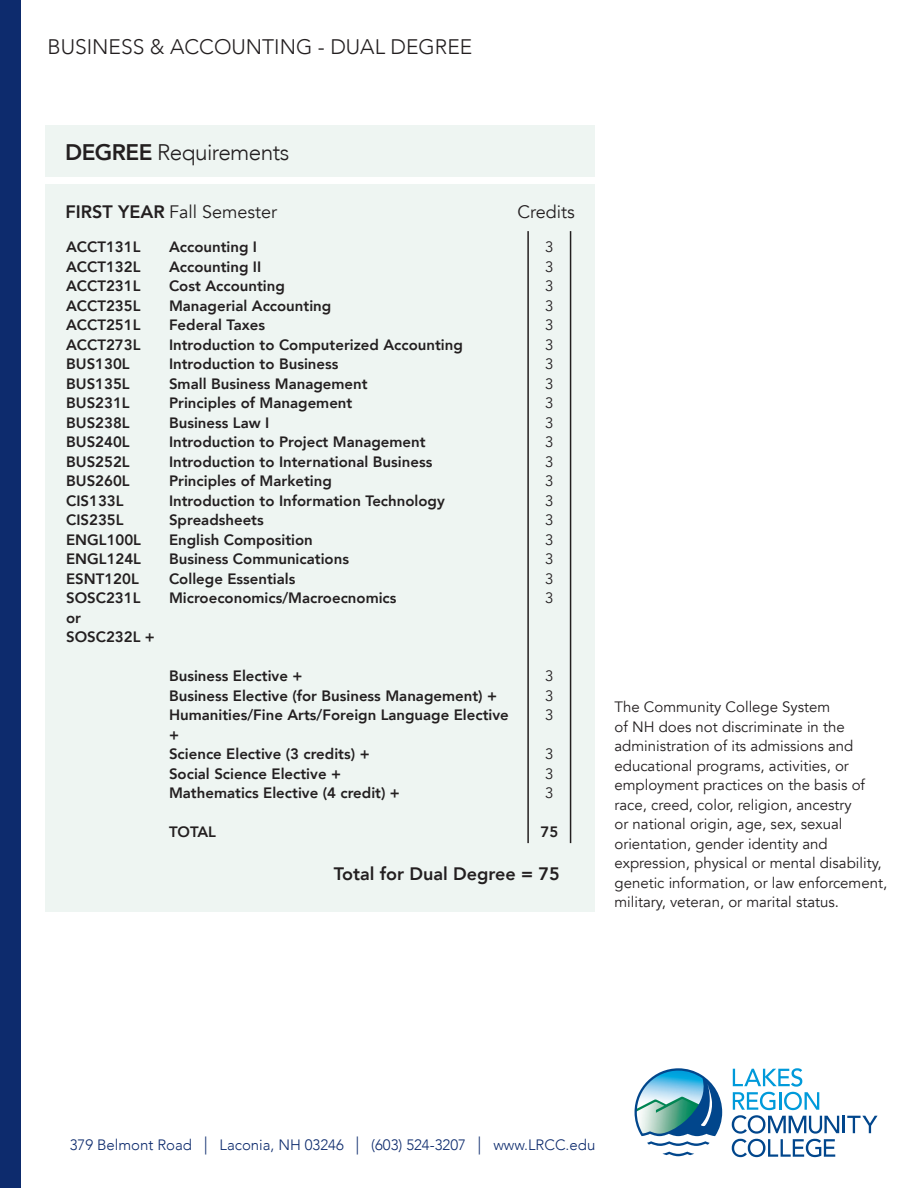
<style>
.page{position:relative;width:918px;height:1188px;background:#fff}
.page>*{position:absolute;margin:0;border:0;box-sizing:border-box;transform-origin:0 0}
.t1{font:300 22.5px "Avenir";letter-spacing:-.025em;color:#231f20}
.t2{font:300 21px "Avenir";color:#231f20}
.t3{font:18px "Avenir";color:#231f20}
.t4{font:800 18px "Avenir";color:#231f20}
.t5{font:800 15px/19.5px "Avenir";color:#231f20}
.t6{font:15px/19.5px "Avenir";color:#231f20}
.t7{font:300 15px "Avenir";color:#0d2b6d}
.s1{font-weight:800}
.s2{font-size:18px}
</style>
<div class="page">
<div style="left:0;top:0;width:20px;height:1188px;background:#0d2b6d"></div>
<svg style="left:662px;top:1152px;width:32px;height:4px"></svg>
<svg style="left:635px;top:1068px;width:87px;height:78px"></svg>
<hr style="left:842px;top:1116px;width:3px;height:17px;background:#01468c">
<svg style="left:847px;top:1116px;width:31px;height:17px"></svg>
<svg style="left:732px;top:1068px;width:107px;height:89px"></svg>
<div style="left:46px;top:184px;width:549px;height:728px;background:#eef5f2"></div>
<div style="left:46px;top:125px;width:549px;height:52px;background:#eef5f2"></div>
<hr style="left:527px;top:231px;width:2px;height:612px;background:#231f20">
<hr style="left:570px;top:231px;width:1px;height:612px;background:#231f20">
<p class="t2" style="left:48px;top:34px;width:426px">BUSINESS &amp; ACCOUNTING - DUAL DEGREE</p>
<p class="t1" style="left:65px;top:139px;width:226px"><span class="s1">DEGREE</span> Requirements</p>
<p class="t3" style="left:66px;top:201px;width:213px"><span class="s1">FIRST YEAR</span> Fall Semester</p>
<p class="t3" style="left:518px;top:201px;width:59px">Credits</p>
<p class="t5" style="left:66px;top:237px;width:76px">ACCT131L</p>
<p class="t5" style="left:66px;top:257px;width:76px">ACCT132L</p>
<p class="t5" style="left:66px;top:276px;width:76px">ACCT231L</p>
<p class="t5" style="left:66px;top:296px;width:76px">ACCT235L</p>
<p class="t5" style="left:66px;top:315px;width:76px">ACCT251L</p>
<p class="t5" style="left:66px;top:335px;width:76px">ACCT273L</p>
<p class="t5" style="left:66px;top:354px;width:65px">BUS130L</p>
<p class="t5" style="left:66px;top:374px;width:65px">BUS135L</p>
<p class="t5" style="left:66px;top:393px;width:65px">BUS231L</p>
<p class="t5" style="left:66px;top:413px;width:65px">BUS238L</p>
<p class="t5" style="left:66px;top:432px;width:65px">BUS240L</p>
<p class="t5" style="left:66px;top:452px;width:65px">BUS252L</p>
<p class="t5" style="left:66px;top:471px;width:65px">BUS260L</p>
<p class="t5" style="left:66px;top:491px;width:59px">CIS133L</p>
<p class="t5" style="left:66px;top:510px;width:59px">CIS235L</p>
<p class="t5" style="left:66px;top:530px;width:76px">ENGL100L</p>
<p class="t5" style="left:66px;top:549px;width:76px">ENGL124L</p>
<p class="t5" style="left:66px;top:569px;width:74px">ESNT120L</p>
<p class="t5" style="left:66px;top:588px;width:90px">SOSC231L or<br>SOSC232L +</p>
<p class="t5" style="left:169px;top:237px;width:90px">Accounting I</p>
<p class="t5" style="left:169px;top:257px;width:94px">Accounting II</p>
<p class="t5" style="left:169px;top:276px;width:117px">Cost Accounting</p>
<p class="t5" style="left:169px;top:296px;width:164px">Managerial Accounting</p>
<p class="t5" style="left:169px;top:315px;width:97px">Federal Taxes</p>
<p class="t5" style="left:169px;top:335px;width:295px">Introduction to Computerized Accounting</p>
<p class="t5" style="left:169px;top:354px;width:171px">Introduction to Business</p>
<p class="t5" style="left:169px;top:374px;width:200px">Small Business Management</p>
<p class="t5" style="left:169px;top:393px;width:185px">Principles of Management</p>
<p class="t5" style="left:169px;top:413px;width:102px">Business Law I</p>
<p class="t5" style="left:169px;top:432px;width:258px">Introduction to Project Management</p>
<p class="t5" style="left:169px;top:452px;width:265px">Introduction to International Business</p>
<p class="t5" style="left:169px;top:471px;width:164px">Principles of Marketing</p>
<p class="t5" style="left:169px;top:491px;width:277px">Introduction to Information Technology</p>
<p class="t5" style="left:169px;top:510px;width:96px">Spreadsheets</p>
<p class="t5" style="left:169px;top:530px;width:145px">English Composition</p>
<p class="t5" style="left:169px;top:549px;width:181px">Business Communications</p>
<p class="t5" style="left:169px;top:569px;width:128px">College Essentials</p>
<p class="t5" style="left:169px;top:588px;width:229px">Microeconomics/Macroecnomics</p>
<p class="t5" style="left:169px;top:666px;width:135px">Business Elective +</p>
<p class="t5" style="left:169px;top:686px;width:330px">Business Elective (for Business Management) +</p>
<p class="t5" style="left:169px;top:705px;width:341px">Humanities/Fine Arts/Foreign Language Elective +</p>
<p class="t5" style="left:169px;top:744px;width:202px">Science Elective (3 credits) +</p>
<p class="t5" style="left:169px;top:764px;width:174px">Social Science Elective +</p>
<p class="t5" style="left:169px;top:783px;width:232px">Mathematics Elective (4 credit) +</p>
<p class="t5" style="left:169px;top:822px;width:48px">TOTAL</p>
<p class="t6" style="left:545px;top:237px;width:10px">3</p>
<p class="t6" style="left:545px;top:257px;width:10px">3</p>
<p class="t6" style="left:545px;top:276px;width:10px">3</p>
<p class="t6" style="left:545px;top:296px;width:10px">3</p>
<p class="t6" style="left:545px;top:315px;width:10px">3</p>
<p class="t6" style="left:545px;top:335px;width:10px">3</p>
<p class="t6" style="left:545px;top:354px;width:10px">3</p>
<p class="t6" style="left:545px;top:374px;width:10px">3</p>
<p class="t6" style="left:545px;top:393px;width:10px">3</p>
<p class="t6" style="left:545px;top:413px;width:10px">3</p>
<p class="t6" style="left:545px;top:432px;width:10px">3</p>
<p class="t6" style="left:545px;top:452px;width:10px">3</p>
<p class="t6" style="left:545px;top:471px;width:10px">3</p>
<p class="t6" style="left:545px;top:491px;width:10px">3</p>
<p class="t6" style="left:545px;top:510px;width:10px">3</p>
<p class="t6" style="left:545px;top:530px;width:10px">3</p>
<p class="t6" style="left:545px;top:549px;width:10px">3</p>
<p class="t6" style="left:545px;top:569px;width:10px">3</p>
<p class="t6" style="left:545px;top:588px;width:10px">3</p>
<p class="t6" style="left:545px;top:666px;width:10px">3</p>
<p class="t6" style="left:545px;top:686px;width:10px">3</p>
<p class="t6" style="left:545px;top:705px;width:10px">3</p>
<p class="t6" style="left:545px;top:744px;width:10px">3</p>
<p class="t6" style="left:545px;top:764px;width:10px">3</p>
<p class="t6" style="left:545px;top:783px;width:10px">3</p>
<p class="t5" style="left:540px;top:822px;width:19px">75</p>
<p class="t4" style="left:334px;top:860px;width:227px">Total for Dual Degree = 75</p>
<p class="t6" style="left:615px;top:698px;width:274px">The Community College System<br>of NH does not discriminate in the administration of its admissions and educational programs, activities, or employment practices on the basis of race, creed, color, religion, ancestry<br>or national origin, age, sex, sexual orientation, gender identity and expression, physical or mental disability, genetic information, or law enforcement, military, veteran, or marital status.</p>
<p class="t7" style="left:70px;top:1136px;width:527px">379 Belmont Road <span class="s2">|</span> Laconia, NH 03246 <span class="s2">|</span> (603) 524-3207 <span class="s2">|</span> www.LRCC.edu</p>
</div>
